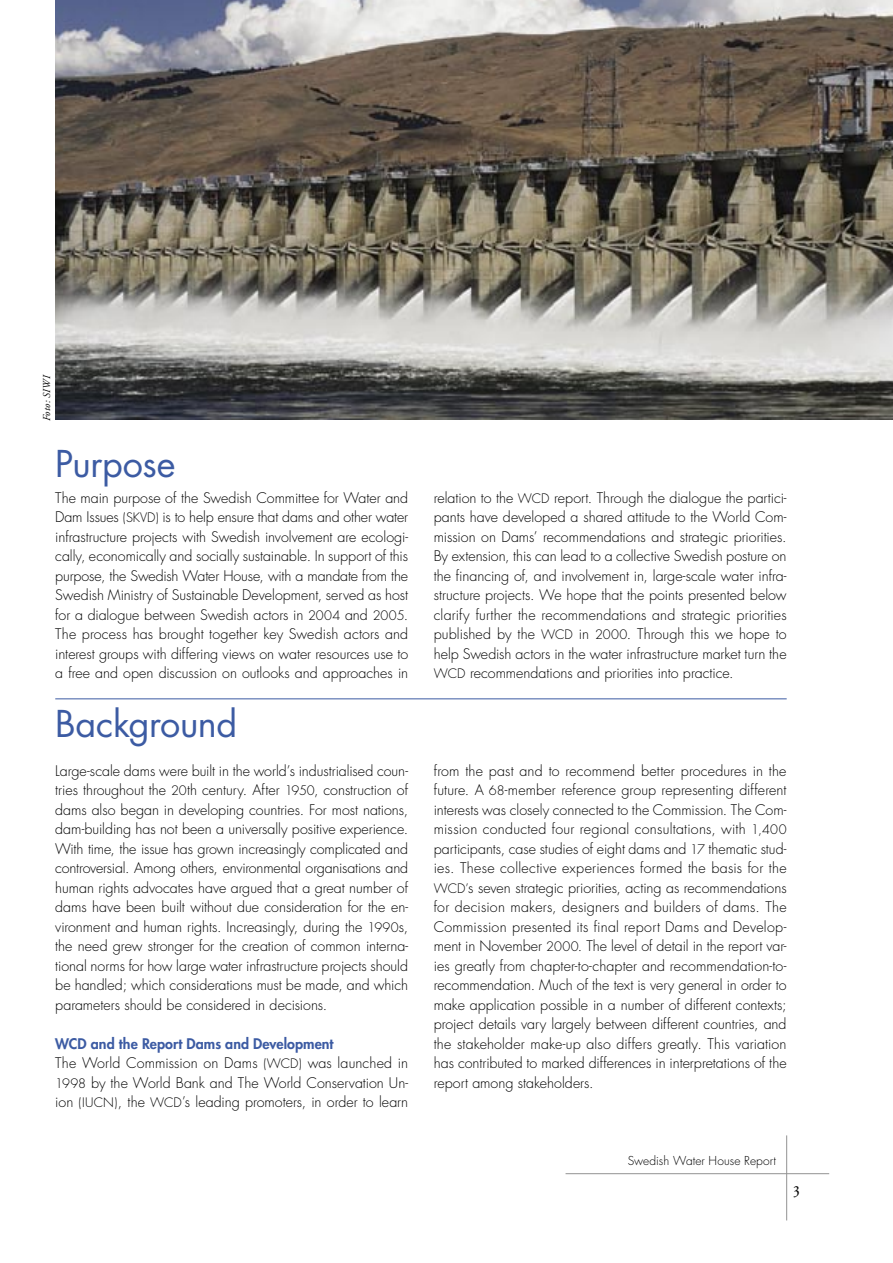
<style>
.page{position:relative;width:893px;height:1263px;background:#fff}
.page>*{position:absolute;margin:0;border:0;box-sizing:border-box;transform-origin:0 0}
.Huvudrubrik{font:36px "Futura";letter-spacing:-.01em;color:#3c5ba3}
.brödtext{font:300 14.25px/19.5px "Futura";color:#000;text-align:justify}
.mellanrubrk{font:800 14.25px "Futura";letter-spacing:.005em;color:#3c5ba3}
.t1{font:300 12px "Futura";letter-spacing:.005em;color:#000}
.photocredit{font:italic 10.5px "Adobe Garamond";color:#000}
.s1{font-size:12.75px}
</style>
<div class="page">
<hr style="left:786px;top:1135px;width:1px;height:85px;background:#939393">
<hr style="left:566px;top:1173px;width:263px;height:1px;background:#939393">
<img style="left:55px;top:0;width:838px;height:420px">
<hr style="left:55px;top:699px;width:732px;height:1px;background:#3c5ba3">
<p class="photocredit" style="left:41px;top:421px;width:49px;rotate:-90deg">Foto: SIWI</p>
<p class="Huvudrubrik" style="left:55px;top:439px;width:122px">Purpose</p>
<p class="brödtext" style="left:55px;top:488px;width:354px">The main purpose of the Swedish Committee for Water and Dam Issues <span class="s1">(SKVD)</span> is to help ensure that dams and other water infrastructure projects with Swedish involvement are ecologi&shy;cally, economically and socially sustainable. In support of this purpose, the Swedish Water House, with a mandate from the Swedish Ministry of Sustainable Development, served as host for a dialogue between Swedish actors in <span class="s1">2004</span> and <span class="s1">2005</span>.<br>The process has brought together key Swedish actors and interest groups with differing views on water resources use to a free and open discussion on outlooks and approaches in</p>
<p class="Huvudrubrik" style="left:55px;top:699px;width:183px">Background</p>
<p class="brödtext" style="left:55px;top:761px;width:354px">Large-scale dams were built in the world’s industrialised coun&shy;tries throughout the <span class="s1">20</span>th century. After <span class="s1">1950</span>, construction of dams also began in developing countries. For most nations, dam-building has not been a universally positive experience.<br>With time, the issue has grown increasingly complicated and controversial. Among others, environmental organisations and human rights advocates have argued that a great number of dams have been built without due consideration for the en&shy;vironment and human rights. Increasingly, during the <span class="s1">1990</span>s, the need grew stronger for the creation of common interna&shy;tional norms for how large water infrastructure projects should be handled; which considerations must be made, and which parameters should be considered in decisions.</p>
<p class="mellanrubrk" style="left:55px;top:1034px;width:280px">WCD and the Report Dams and Development</p>
<p class="brödtext" style="left:55px;top:1053px;width:354px">The World Commission on Dams <span class="s1">(WCD)</span> was launched in <span class="s1">1998</span> by the World Bank and The World Conservation Un&shy;ion <span class="s1">(IUCN)</span>, the <span class="s1">WCD</span>’s leading promoters, in order to learn</p>
<p class="brödtext" style="left:434px;top:488px;width:354px">relation to the <span class="s1">WCD</span> report. Through the dialogue the partici&shy;pants have developed a shared attitude to the World Com&shy;mission on Dams’ recommendations and strategic priorities.<br>By extension, this can lead to a collective Swedish posture on the financing of, and involvement in, large-scale water infra&shy;structure projects. We hope that the points presented below clarify further the recommendations and strategic priorities published by the <span class="s1">WCD</span> in <span class="s1">2000</span>. Through this we hope to help Swedish actors in the water infrastructure market turn the <span class="s1">WCD</span> recommendations and priorities into practice.</p>
<p class="brödtext" style="left:434px;top:761px;width:354px">from the past and to recommend better procedures in the future. A <span class="s1">68</span>-member reference group representing different interests was closely connected to the Commission. The Com&shy;mission conducted four regional consultations, with <span class="s1">1,400 </span>participants, case studies of eight dams and <span class="s1">17</span> thematic stud&shy;ies. These collective experiences formed the basis for the <span class="s1">WCD’</span>s seven strategic priorities, acting as recommendations for decision makers, designers and builders of dams. The Commission presented its final report Dams and Develop&shy;ment in November <span class="s1">2000</span>. The level of detail in the report var&shy;ies greatly from chapter-to-chapter and recommendation-to&shy;recommendation. Much of the text is very general in order to make application possible in a number of different contexts; project details vary largely between different countries, and the stakeholder make-up also differs greatly. This variation has contributed to marked differences in interpretations of the report among stakeholders.</p>
<p class="t1" style="left:628px;top:1153px;width:150px">Swedish Water House Report</p>
</div>
